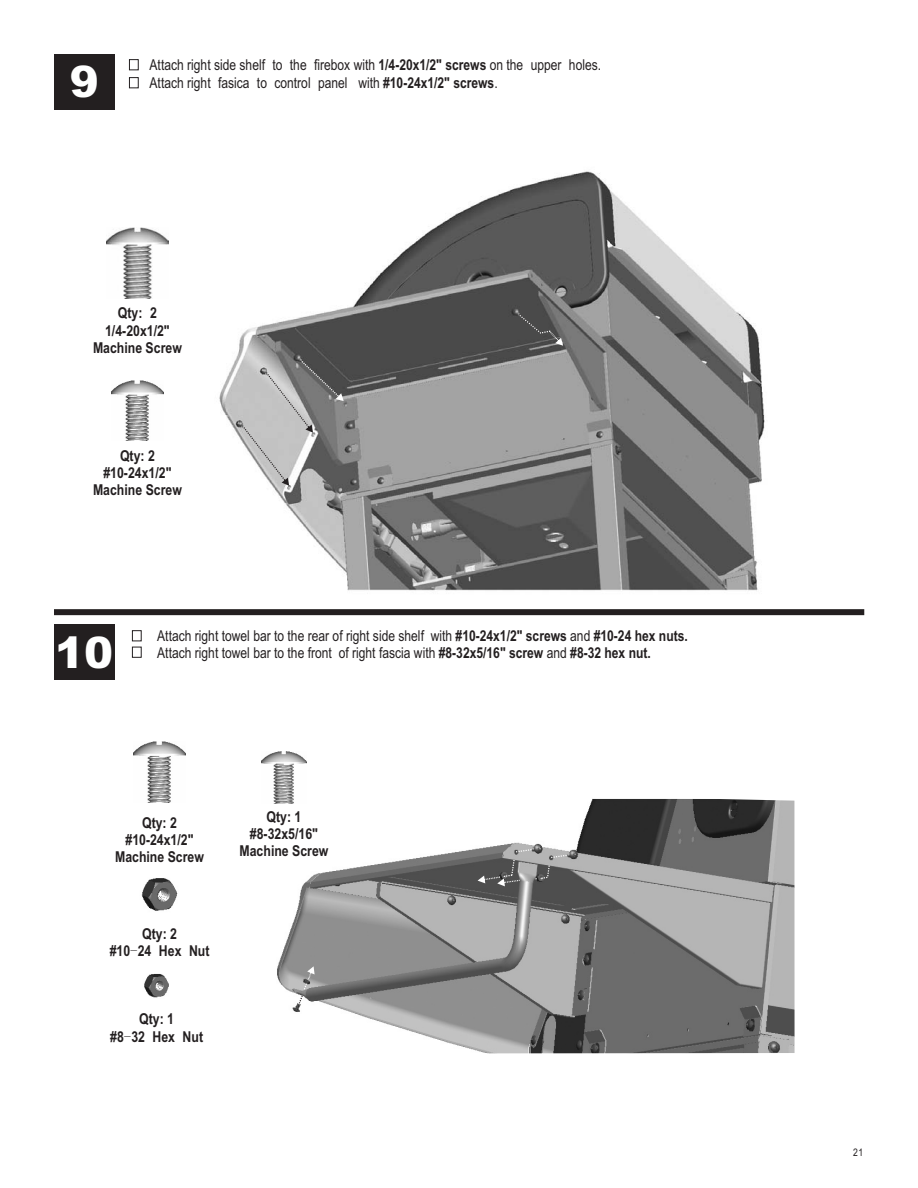
<style>
.page{position:relative;width:918px;height:1188px;background:#fff}
.page>*{position:absolute;margin:0;border:0;box-sizing:border-box;transform-origin:0 0}
.t1{font:900 43.5px "Arial";color:#fff}
.t2{font:15px/17.1px "Arial Narrow";color:#231f20}
.t3{font:700 15px/17.1px "Arial Narrow";color:#231f20;text-align:center}
.t4{font:10.5px "Arial Narrow";color:#231f20}
.s1{font-weight:700;font-size:18px;color:#fff}
.s2{font-weight:700}
.s3{font-family:"Sim Sun";font-weight:400}
</style>
<div class="page">
<div style="left:129px;top:59px;width:9px;height:11px;border:1px solid #231f20"></div>
<div style="left:54px;top:609px;width:810px;height:6px;background:#231f20"></div>
<div style="left:132px;top:631px;width:9px;height:10px;border:1px solid #231f20"></div>
<div style="left:132px;top:647px;width:9px;height:10px;border:1px solid #231f20"></div>
<div style="left:54px;top:54px;width:61px;height:55px;background:#231f20"></div>
<div style="left:54px;top:624px;width:61px;height:56px;background:#231f20"></div>
<img style="left:107px;top:228px;width:61px;height:71px">
<img style="left:276px;top:798px;width:519px;height:256px">
<svg style="left:298px;top:966px;width:17px;height:39px"></svg>
<svg style="left:478px;top:848px;width:90px;height:38px;background:#7e7e7e"></svg>
<img style="left:141px;top:878px;width:37px;height:33px">
<img style="left:133px;top:742px;width:53px;height:60px">
<div style="left:129px;top:77px;width:9px;height:11px;border:1px solid #231f20"></div>
<img style="left:111px;top:380px;width:53px;height:60px">
<img style="left:144px;top:974px;width:25px;height:24px">
<img style="left:262px;top:752px;width:44px;height:51px">
<img style="left:219px;top:171px;width:546px;height:420px">
<svg style="left:243px;top:361px;width:101px;height:125px;background:#a3a3a3"></svg>
<svg style="left:518px;top:313px;width:45px;height:33px"></svg>
<p class="t2" style="left:65px;top:58px;width:538px"><span class="s1">ASSEMBLY</span>Attach right side shelf to the firebox with <span class="s2">1/4-20x1/2" screws</span> on the upper holes.</p>
<h1 class="t1" style="left:70px;top:66px;width:31px">9</h1>
<p class="t2" style="left:150px;top:76px;width:350px">Attach right fasica to control panel with <span class="s2">#10-24x1/2" screws</span>.</p>
<p class="t3" style="left:118px;top:306px;width:26px">Qty:</p>
<p class="t3" style="left:105px;top:323px;width:66px">1/4-20x1/2"</p>
<p class="t3" style="left:93px;top:340px;width:90px">Machine Screw</p>
<p class="t3" style="left:150px;top:306px;width:8px">2</p>
<p class="t3" style="left:93px;top:449px;width:90px">Qty: 2 #10-24x1/2"<br>Machine Screw</p>
<h1 class="t1" style="left:55px;top:637px;width:60px">10</h1>
<p class="t2" style="left:157px;top:629px;width:532px">Attach right towel bar to the rear of right side shelf with <span class="s2">#10-24x1/2" screws</span> and <span class="s2">#10-24 hex nuts.<br></span>Attach right towel bar to the front of right fascia with <span class="s2">#8-32x5/16" screw</span> and <span class="s2">#8-32 hex nut.</span></p>
<p class="t3" style="left:115px;top:815px;width:90px">Qty: 2 #10-24x1/2"<br>Machine Screw</p>
<p class="t3" style="left:110px;top:926px;width:101px">Qty: 2<br>#10<span class="s3">-</span>24 Hex Nut</p>
<p class="t3" style="left:110px;top:1012px;width:65px;text-align:left;text-indent:29px">Qty: 1 #8<span class="s3">-</span>32</p>
<p class="t3" style="left:153px;top:1029px;width:24px">Hex</p>
<p class="t3" style="left:183px;top:1029px;width:22px">Nut</p>
<p class="t3" style="left:240px;top:810px;width:90px">Qty: 1 #8-32x5/16"<br>Machine Screw</p>
<p class="t4" style="left:853px;top:1149px;width:12px">21</p>
</div>
